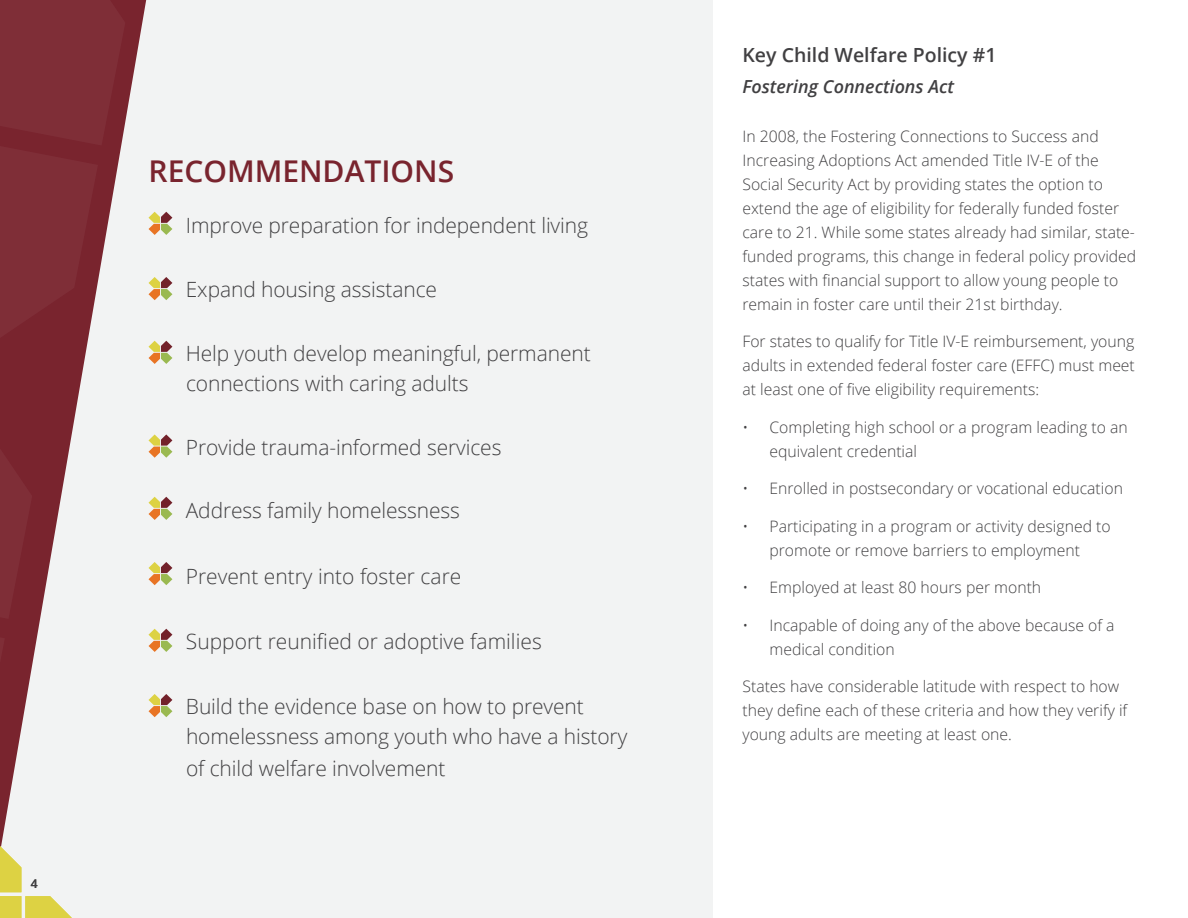
<style>
.page{position:relative;width:1188px;height:918px;background:#fff}
.page>*{position:absolute;margin:0;border:0;box-sizing:border-box;transform-origin:0 0}
.t1{font:600 30px "Open Sans";color:#79242e}
.t2{font:300 21px/30.8px "Open Sans";letter-spacing:-.005em;color:#414042}
.t3{font:600 19.5px "Open Sans";color:#414042}
.t4{font:italic 600 18px "Open Sans";color:#414042}
.t5{font:300 15.75px/24px "Open Sans";color:#414042}
.t6{font:600 12px "Open Sans";color:#414042}
</style>
<div class="page">
<div style="left:0;top:0;width:713px;height:918px;background:#f2f3f3"></div>
<svg style="left:125px;top:0;width:21px;height:123px"></svg>
<svg style="left:149px;top:212px;width:23px;height:23px"></svg>
<svg style="left:149px;top:277px;width:23px;height:23px"></svg>
<svg style="left:149px;top:341px;width:23px;height:23px"></svg>
<svg style="left:149px;top:434px;width:23px;height:24px"></svg>
<svg style="left:149px;top:497px;width:23px;height:23px"></svg>
<svg style="left:149px;top:562px;width:23px;height:23px"></svg>
<svg style="left:149px;top:629px;width:23px;height:23px"></svg>
<svg style="left:149px;top:694px;width:23px;height:23px"></svg>
<svg style="left:0;top:0;width:125px;height:918px"></svg>
<p class="t6" style="left:31px;top:876px;width:8px">4</p>
<h1 class="t1" style="left:148px;top:150px;width:307px">RECOMMENDATIONS</h1>
<h2 class="t2" style="left:186px;top:210px;width:404px">Improve preparation for independent living</h2>
<h2 class="t2" style="left:186px;top:274px;width:253px">Expand housing assistance</h2>
<h2 class="t2" style="left:186px;top:338px;width:406px;line-height:30px">Help youth develop meaningful, permanent connections with caring adults</h2>
<h2 class="t2" style="left:186px;top:431px;width:317px">Provide trauma-informed services</h2>
<h2 class="t2" style="left:186px;top:495px;width:276px">Address family homelessness</h2>
<h2 class="t2" style="left:186px;top:560px;width:277px">Prevent entry into foster care</h2>
<h2 class="t2" style="left:186px;top:625px;width:357px">Support reunified or adoptive families</h2>
<h2 class="t2" style="left:186px;top:691px;width:443px">Build the evidence base on how to prevent homelessness among youth who have a history of child welfare involvement</h2>
<p class="t3" style="left:742px;top:42px;width:255px">Key Child Welfare Policy #1</p>
<p class="t4" style="left:742px;top:74px;width:213px">Fostering Connections Act</p>
<p class="t5" style="left:742px;top:124px;width:395px">In 2008, the Fostering Connections to Success and Increasing Adoptions Act amended Title IV-E of the Social Security Act by providing states the option to extend the age of eligibility for federally funded foster care to 21. While some states already had similar, state&shy;funded programs, this change in federal policy provided states with financial support to allow young people to remain in foster care until their 21st birthday.</p>
<p class="t5" style="left:742px;top:329px;width:394px;text-align:justify">For states to qualify for Title IV-E reimbursement, young adults in extended federal foster care (EFFC) must meet at least one of five eligibility requirements:</p>
<p class="t5" style="left:769px;top:415px;width:360px;text-indent:-27px">• Completing high school or a program leading to an equivalent credential</p>
<p class="t5" style="left:742px;top:476px;width:382px">• Enrolled in postsecondary or vocational education</p>
<p class="t5" style="left:742px;top:514px;width:370px;text-align:center">• Participating in a program or activity designed to promote or remove barriers to employment</p>
<p class="t5" style="left:742px;top:575px;width:300px">• Employed at least 80 hours per month</p>
<p class="t5" style="left:769px;top:613px;width:347px;text-indent:-27px">• Incapable of doing any of the above because of a medical condition</p>
<p class="t5" style="left:742px;top:674px;width:386px">States have considerable latitude with respect to how they define each of these criteria and how they verify if young adults are meeting at least one.</p>
</div>
